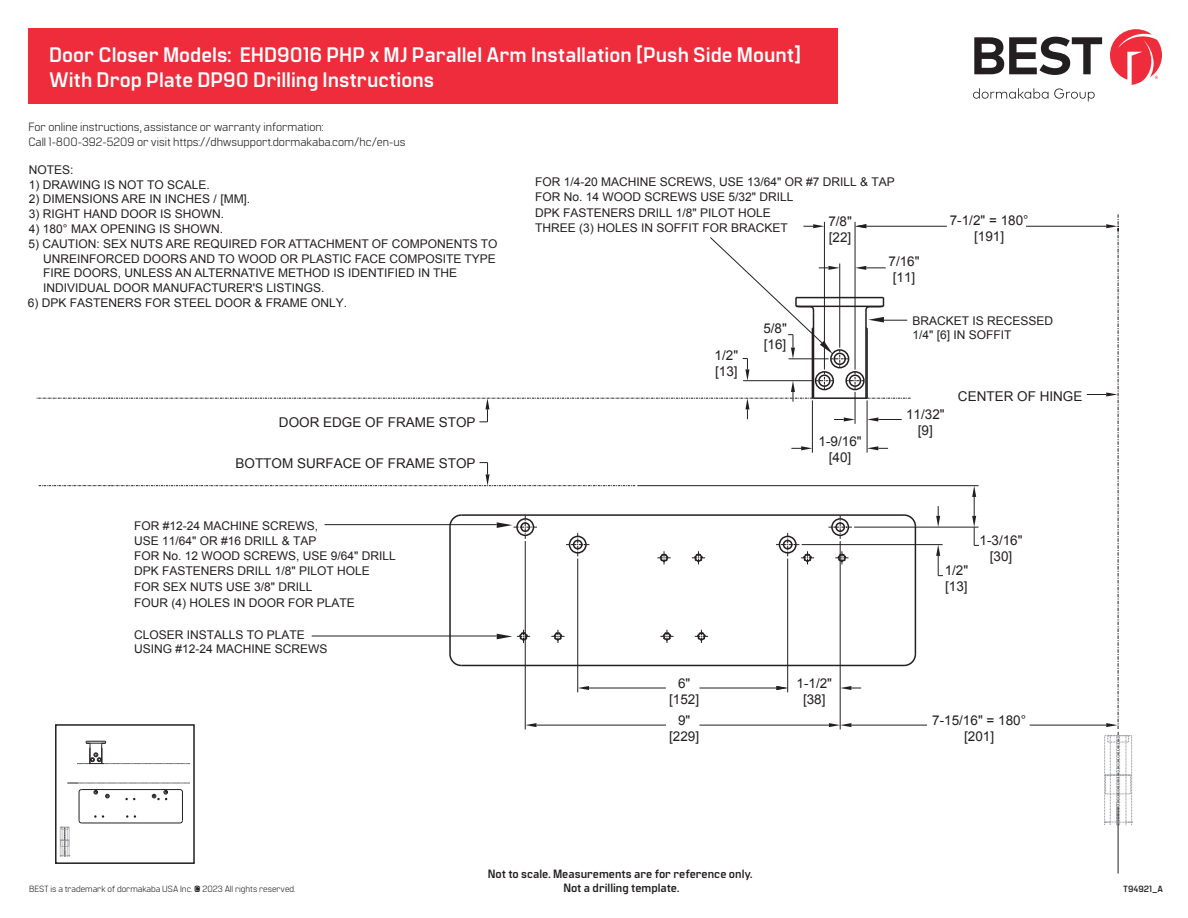
<style>
.page{position:relative;width:1188px;height:918px;background:#fff}
.page>*{position:absolute;margin:0;border:0;box-sizing:border-box;transform-origin:0 0}
.t1{font:700 21px/25.2px "Manifold CF";color:#fff}
.t2{font:13.5px/16.2px "Arial";color:#231f20;text-align:center}
.t3{font:12px/14.7px "Arial";color:#231f20}
.t4{font:12px/14.4px "Manifold CF";color:#231f20}
.t5{font:700 12px/14.4px "Manifold CF";color:#231f20;text-align:center}
.t6{font:9px "Manifold CF";color:#231f20}
.t7{font:700 9px "Manifold CF";color:#231f20}
</style>
<div class="page">
<div style="left:55px;top:724px;width:140px;height:140px;border:2px solid #231f20"></div>
<hr style="left:1118px;top:822px;width:1px;height:52px;background:#231f20">
<svg style="left:77px;top:741px;width:113px;height:23px"></svg>
<svg style="left:60px;top:783px;width:130px;height:74px"></svg>
<svg style="left:526px;top:723px;width:11px;height:4px"></svg>
<svg style="left:578px;top:686px;width:11px;height:4px"></svg>
<svg style="left:776px;top:686px;width:11px;height:4px"></svg>
<svg style="left:856px;top:224px;width:10px;height:4px"></svg>
<svg style="left:829px;top:723px;width:22px;height:4px"></svg>
<hr style="left:461px;top:665px;width:443px;height:1px;background:#231f20">
<hr style="left:461px;top:514px;width:443px;height:2px;background:#231f20">
<hr style="left:449px;top:526px;width:2px;height:128px;background:#231f20">
<svg style="left:566px;top:533px;width:23px;height:23px"></svg>
<hr style="left:915px;top:526px;width:1px;height:128px;background:#231f20">
<svg style="left:449px;top:653px;width:14px;height:14px"></svg>
<svg style="left:449px;top:514px;width:14px;height:14px"></svg>
<div style="left:569px;top:536px;width:18px;height:18px;border:2px solid #231f20;border-radius:50%"></div>
<div style="left:573px;top:540px;width:10px;height:9px;border:2px solid #231f20;border-radius:50%"></div>
<svg style="left:903px;top:653px;width:14px;height:14px"></svg>
<svg style="left:903px;top:514px;width:14px;height:13px"></svg>
<hr style="left:1030px;top:725px;width:76px;height:1px;background:#231f20">
<hr style="left:700px;top:725px;width:129px;height:1px;background:#231f20">
<hr style="left:537px;top:725px;width:129px;height:1px;background:#231f20">
<hr style="left:851px;top:725px;width:76px;height:1px;background:#231f20">
<hr style="left:700px;top:688px;width:76px;height:1px;background:#231f20">
<hr style="left:589px;top:688px;width:77px;height:1px;background:#231f20">
<svg style="left:841px;top:686px;width:20px;height:4px"></svg>
<hr style="left:802px;top:544px;width:141px;height:1px;background:#231f20">
<hr style="left:854px;top:527px;width:125px;height:1px;background:#231f20">
<hr style="left:637px;top:485px;width:342px;height:1px;background:#231f20">
<svg style="left:791px;top:446px;width:21px;height:4px"></svg>
<svg style="left:868px;top:446px;width:20px;height:4px"></svg>
<svg style="left:1087px;top:214px;width:46px;height:611px"></svg>
<svg style="left:39px;top:462px;width:596px;height:24px"></svg>
<hr style="left:525px;top:541px;width:1px;height:188px;background:#231f20">
<hr style="left:1026px;top:226px;width:80px;height:1px;background:#231f20">
<svg style="left:803px;top:224px;width:21px;height:4px"></svg>
<hr style="left:866px;top:226px;width:81px;height:1px;background:#231f20">
<hr style="left:577px;top:559px;width:1px;height:133px;background:#231f20">
<hr style="left:787px;top:559px;width:1px;height:133px;background:#231f20">
<hr style="left:812px;top:400px;width:1px;height:53px;background:#231f20">
<hr style="left:824px;top:222px;width:1px;height:148px;background:#231f20">
<hr style="left:840px;top:541px;width:1px;height:188px;background:#231f20">
<hr style="left:855px;top:392px;width:1px;height:32px;background:#231f20">
<hr style="left:855px;top:222px;width:1px;height:148px;background:#231f20">
<hr style="left:867px;top:400px;width:1px;height:53px;background:#231f20">
<svg style="left:936px;top:545px;width:7px;height:31px"></svg>
<svg style="left:936px;top:506px;width:4px;height:21px"></svg>
<svg style="left:972px;top:486px;width:7px;height:60px"></svg>
<svg style="left:551px;top:630px;width:14px;height:13px"></svg>
<svg style="left:657px;top:551px;width:14px;height:13px"></svg>
<svg style="left:692px;top:551px;width:13px;height:13px"></svg>
<svg style="left:695px;top:630px;width:13px;height:13px"></svg>
<svg style="left:835px;top:551px;width:14px;height:13px"></svg>
<div style="left:554px;top:632px;width:8px;height:9px;border:1px dashed #231f20;border-radius:50%"></div>
<div style="left:554px;top:633px;width:8px;height:7px;border:2px solid #231f20;border-radius:50%"></div>
<div style="left:660px;top:554px;width:8px;height:8px;border:2px solid #231f20;border-radius:50%"></div>
<div style="left:697px;top:632px;width:9px;height:9px;border:1px dashed #231f20;border-radius:50%"></div>
<div style="left:698px;top:633px;width:7px;height:7px;border:2px solid #231f20;border-radius:50%"></div>
<div style="left:694px;top:554px;width:9px;height:8px;border:1px dashed #231f20;border-radius:50%"></div>
<div style="left:695px;top:554px;width:7px;height:8px;border:2px solid #231f20;border-radius:50%"></div>
<div style="left:838px;top:554px;width:8px;height:8px;border:2px solid #231f20;border-radius:50%"></div>
<svg style="left:660px;top:630px;width:14px;height:13px"></svg>
<svg style="left:776px;top:533px;width:38px;height:31px"></svg>
<svg style="left:828px;top:515px;width:24px;height:24px"></svg>
<div style="left:663px;top:632px;width:8px;height:9px;border:1px dashed #231f20;border-radius:50%"></div>
<div style="left:663px;top:633px;width:8px;height:7px;border:2px solid #231f20;border-radius:50%"></div>
<div style="left:831px;top:518px;width:18px;height:18px;border:2px solid #231f20;border-radius:50%"></div>
<div style="left:779px;top:536px;width:18px;height:18px;border:2px solid #231f20;border-radius:50%"></div>
<div style="left:783px;top:540px;width:10px;height:9px;border:2px solid #231f20;border-radius:50%"></div>
<div style="left:835px;top:522px;width:10px;height:10px;border:2px solid #231f20;border-radius:50%"></div>
<svg style="left:497px;top:515px;width:40px;height:24px"></svg>
<hr style="left:325px;top:524px;width:172px;height:1px;background:#231f20">
<svg style="left:37px;top:236px;width:874px;height:186px"></svg>
<svg style="left:497px;top:630px;width:33px;height:13px"></svg>
<hr style="left:312px;top:636px;width:185px;height:1px;background:#231f20">
<svg style="left:974px;top:37px;width:128px;height:38px"></svg>
<svg style="left:1110px;top:29px;width:52px;height:56px"></svg>
<svg style="left:973px;top:88px;width:75px;height:11px"></svg>
<svg style="left:1054px;top:88px;width:41px;height:13px"></svg>
<div style="left:28px;top:28px;width:810px;height:75px;background:#ee2c3b"></div>
<h1 class="t1" style="left:49px;top:43px;width:754px">Door Closer Models: EHD9016 PHP x MJ Parallel Arm Installation [Push Side Mount]<br>With Drop Plate DP90 Drilling Instructions</h1>
<p class="t4" style="left:28px;top:120px;width:379px">For online instructions, assistance or warranty information:<br>Call 1-800-392-5209 or visit https://dhwsupport.dormakaba.com/hc/en-us</p>
<p class="t3" style="left:29px;top:163px;width:46px">NOTES:</p>
<p class="t3" style="left:29px;top:177px;width:182px">1) DRAWING IS NOT TO SCALE.</p>
<p class="t3" style="left:29px;top:192px;width:223px">2) DIMENSIONS ARE IN INCHES / [MM].</p>
<p class="t3" style="left:29px;top:207px;width:197px">3) RIGHT HAND DOOR IS SHOWN.</p>
<p class="t3" style="left:43px;top:237px;width:456px;text-indent:-15px">5) CAUTION: SEX NUTS ARE REQUIRED FOR ATTACHMENT OF COMPONENTS TO UNREINFORCED DOORS AND TO WOOD OR PLASTIC FACE COMPOSITE TYPE FIRE DOORS, UNLESS AN ALTERNATIVE METHOD IS IDENTIFIED IN THE INDIVIDUAL DOOR MANUFACTURER'S LISTINGS.</p>
<p class="t3" style="left:29px;top:221px;width:196px">4) 180° MAX OPENING IS SHOWN.</p>
<p class="t3" style="left:28px;top:296px;width:321px">6) DPK FASTENERS FOR STEEL DOOR &amp; FRAME ONLY.</p>
<p class="t2" style="left:279px;top:414px;width:198px">DOOR EDGE OF FRAME STOP</p>
<p class="t2" style="left:235px;top:455px;width:242px">BOTTOM SURFACE OF FRAME STOP</p>
<p class="t3" style="left:134px;top:519px;width:186px">FOR #12-24 MACHINE SCREWS,<br>USE 11/64" OR #16 DRILL &amp; TAP</p>
<p class="t3" style="left:134px;top:548px;width:263px">FOR No. 12 WOOD SCREWS, USE 9/64" DRILL</p>
<p class="t3" style="left:134px;top:563px;width:237px;line-height:15.9px">DPK FASTENERS DRILL 1/8" PILOT HOLE<br>FOR SEX NUTS USE 3/8" DRILL</p>
<p class="t3" style="left:134px;top:595px;width:222px">FOUR (4) HOLES IN DOOR FOR PLATE</p>
<p class="t3" style="left:134px;top:628px;width:195px">CLOSER INSTALLS TO PLATE<br>USING #12-24 MACHINE SCREWS</p>
<p class="t3" style="left:535px;top:174px;width:361px">FOR 1/4-20 MACHINE SCREWS, USE 13/64" OR #7 DRILL &amp; TAP</p>
<p class="t3" style="left:535px;top:190px;width:260px">FOR No. 14 WOOD SCREWS USE 5/32" DRILL</p>
<p class="t3" style="left:535px;top:205px;width:237px">DPK FASTENERS DRILL 1/8" PILOT HOLE</p>
<p class="t3" style="left:535px;top:221px;width:254px">THREE (3) HOLES IN SOFFIT FOR BRACKET</p>
<p class="t2" style="left:828px;top:213px;width:25px;text-align:left">7/8" [22]</p>
<p class="t2" style="left:715px;top:347px;width:25px;text-align:left">1/2" [13]</p>
<p class="t2" style="left:763px;top:320px;width:25px;text-align:left">5/8" [16]</p>
<p class="t2" style="left:819px;top:433px;width:45px">1-9/16" [40]</p>
<p class="t2" style="left:889px;top:253px;width:33px">7/16" [11]</p>
<p class="t2" style="left:950px;top:212px;width:80px">7-1/2" = 180° [191]</p>
<p class="t3" style="left:912px;top:314px;width:142px">BRACKET IS RECESSED<br>1/4" [6] IN SOFFIT</p>
<p class="t2" style="left:906px;top:407px;width:40px">11/32" [9]</p>
<p class="t2" style="left:958px;top:388px;width:126px">CENTER OF HINGE</p>
<p class="t2" style="left:945px;top:562px;width:25px;text-align:left">1/2" [13]</p>
<p class="t2" style="left:980px;top:532px;width:45px">1-3/16" [30]</p>
<p class="t2" style="left:669px;top:675px;width:32px">6" [152]</p>
<p class="t2" style="left:669px;top:712px;width:32px">9" [229]</p>
<p class="t2" style="left:797px;top:675px;width:37px">1-1/2" [38]</p>
<p class="t2" style="left:932px;top:712px;width:95px">7-15/16" = 180° [201]</p>
<p class="t5" style="left:488px;top:867px;width:266px">Not to scale. Measurements are for reference only.<br>Not a drilling template.</p>
<p class="t6" style="left:29px;top:884px;width:268px">BEST is a trademark of dormakaba USA Inc. © 2023 All rights reserved.</p>
<p class="t7" style="left:1123px;top:884px;width:41px">T94921_A</p>
</div>
